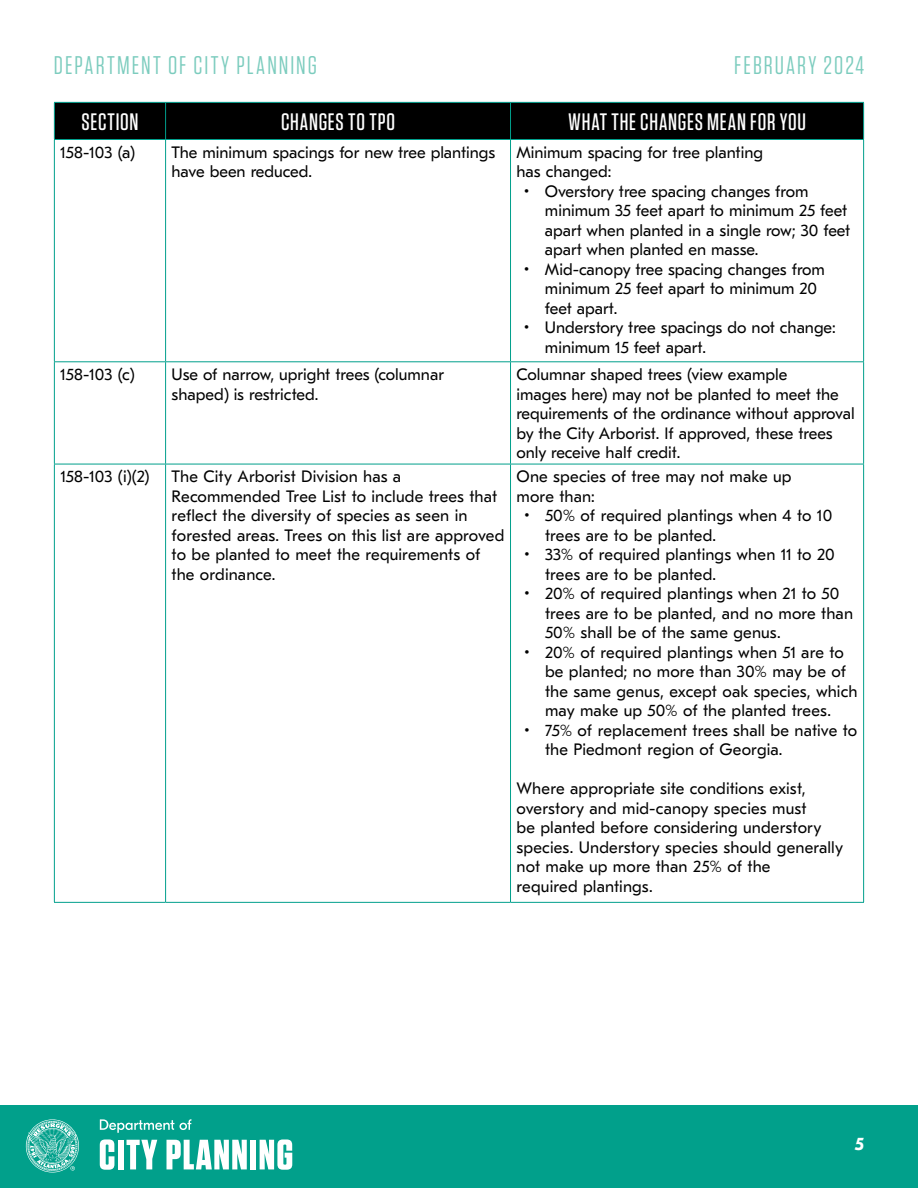
<style>
.page{position:relative;width:918px;height:1188px;background:#fff}
.page>*{position:absolute;margin:0;border:0;box-sizing:border-box;transform-origin:0 0}
.t1{font:25.5px "Tungsten";letter-spacing:.08em;color:#7cccbe}
.t2{font:500 23.7px "Tungsten";letter-spacing:.03em;color:#fff}
.t3{font:700 18px "GT Eesti Text";color:#fff}
.t4{font:16.5px/19.5px "GT Eesti Text";color:#000}
</style>
<div class="page">
<div style="left:0;top:1105px;width:918px;height:83px;background:#01a08b"></div>
<svg style="left:26px;top:1119px;width:53px;height:54px"></svg>
<svg style="left:100px;top:1139px;width:14px;height:31px"></svg>
<div style="left:118px;top:1140px;width:6px;height:29px;background:#fff"></div>
<svg style="left:127px;top:1140px;width:30px;height:29px"></svg>
<svg style="left:167px;top:1140px;width:80px;height:29px"></svg>
<div style="left:250px;top:1140px;width:6px;height:29px;background:#fff"></div>
<svg style="left:260px;top:1139px;width:32px;height:31px"></svg>
<svg style="left:100px;top:1119px;width:91px;height:14px"></svg>
<div style="left:55px;top:103px;width:808px;height:36px;background:#000"></div>
<hr style="left:54px;top:102px;width:112px;height:1px;background:#009f8c">
<hr style="left:54px;top:103px;width:1px;height:36px;background:#009f8c">
<hr style="left:166px;top:102px;width:345px;height:1px;background:#009f8c">
<hr style="left:165px;top:103px;width:1px;height:36px;background:#009f8c">
<hr style="left:511px;top:102px;width:353px;height:1px;background:#009f8c">
<hr style="left:510px;top:103px;width:1px;height:36px;background:#009f8c">
<hr style="left:863px;top:103px;width:1px;height:36px;background:#009f8c">
<hr style="left:54px;top:139px;width:112px;height:1px;background:#009f8c">
<hr style="left:54px;top:140px;width:1px;height:221px;background:#009f8c">
<hr style="left:166px;top:139px;width:345px;height:1px;background:#009f8c">
<hr style="left:165px;top:140px;width:1px;height:221px;background:#009f8c">
<hr style="left:511px;top:139px;width:353px;height:1px;background:#009f8c">
<hr style="left:510px;top:140px;width:1px;height:221px;background:#009f8c">
<hr style="left:863px;top:140px;width:1px;height:221px;background:#009f8c">
<hr style="left:54px;top:361px;width:112px;height:1px;background:#009f8c">
<hr style="left:54px;top:362px;width:1px;height:102px;background:#009f8c">
<hr style="left:166px;top:361px;width:345px;height:1px;background:#009f8c">
<hr style="left:165px;top:362px;width:1px;height:102px;background:#009f8c">
<hr style="left:511px;top:361px;width:353px;height:1px;background:#009f8c">
<hr style="left:510px;top:362px;width:1px;height:102px;background:#009f8c">
<hr style="left:863px;top:362px;width:1px;height:102px;background:#009f8c">
<hr style="left:54px;top:464px;width:112px;height:1px;background:#009f8c">
<hr style="left:54px;top:464px;width:1px;height:438px;background:#009f8c">
<hr style="left:166px;top:464px;width:345px;height:1px;background:#009f8c">
<hr style="left:165px;top:464px;width:1px;height:438px;background:#009f8c">
<hr style="left:511px;top:464px;width:353px;height:1px;background:#009f8c">
<hr style="left:510px;top:464px;width:1px;height:438px;background:#009f8c">
<hr style="left:863px;top:464px;width:1px;height:438px;background:#009f8c">
<hr style="left:54px;top:902px;width:112px;height:1px;background:#009f8c">
<hr style="left:166px;top:902px;width:345px;height:1px;background:#009f8c">
<hr style="left:511px;top:902px;width:353px;height:1px;background:#009f8c">
<h1 class="t1" style="left:54px;top:52px;width:264px">DEPARTMENT OF CITY PLANNING</h1>
<h1 class="t1" style="left:734px;top:52px;width:131px">FEBRUARY 2024</h1>
<h2 class="t2" style="left:82px;top:110px;width:58px">SECTION</h2>
<h2 class="t2" style="left:281px;top:110px;width:115px">CHANGES TO TPO</h2>
<h2 class="t2" style="left:568px;top:110px;width:239px">WHAT THE CHANGES MEAN FOR YOU</h2>
<p class="t4" style="left:60px;top:143px;width:76px">158-103 (a)</p>
<p class="t4" style="left:172px;top:143px;width:325px">The minimum spacings for new tree plantings have been reduced.</p>
<p class="t4" style="left:516px;top:143px;width:248px">Minimum spacing for tree planting has changed:</p>
<p class="t4" style="left:545px;top:182px;width:307px;text-indent:-21px">• Overstory tree spacing changes from minimum 35 feet apart to minimum 25 feet apart when planted in a single row; 30 feet apart when planted en masse.</p>
<p class="t4" style="left:545px;top:260px;width:282px;text-indent:-21px">• Mid-canopy tree spacing changes from minimum 25 feet apart to minimum 20 feet apart.</p>
<p class="t4" style="left:545px;top:318px;width:292px;text-indent:-21px">• Understory tree spacings do not change: minimum 15 feet apart.</p>
<p class="t4" style="left:60px;top:365px;width:76px">158-103 (c)</p>
<p class="t4" style="left:172px;top:365px;width:274px">Use of narrow, upright trees (columnar shaped) is restricted.</p>
<p class="t4" style="left:516px;top:365px;width:340px">Columnar shaped trees (view example<br>images here) may not be planted to meet the requirements of the ordinance without approval by the City Arborist. If approved, these trees only receive half credit.</p>
<p class="t4" style="left:60px;top:467px;width:91px">158-103 (i)(2)</p>
<p class="t4" style="left:172px;top:467px;width:334px">The City Arborist Division has a Recommended Tree List to include trees that reflect the diversity of species as seen in forested areas. Trees on this list are approved to be planted to meet the requirements of the ordinance.</p>
<p class="t4" style="left:517px;top:467px;width:277px">One species of tree may not make up more than:</p>
<p class="t4" style="left:545px;top:506px;width:289px;text-indent:-21px">• 50% of required plantings when 4 to 10 trees are to be planted.</p>
<p class="t4" style="left:545px;top:545px;width:291px;text-indent:-21px">• 33% of required plantings when 11 to 20 trees are to be planted.</p>
<p class="t4" style="left:545px;top:584px;width:310px;text-indent:-21px">• 20% of required plantings when 21 to 50 trees are to be planted, and no more than<br>50% shall be of the same genus.</p>
<p class="t4" style="left:545px;top:643px;width:314px;text-indent:-21px">• 20% of required plantings when 51 are to be planted; no more than 30% may be of the same genus, except oak species, which may make up 50% of the planted trees.</p>
<p class="t4" style="left:545px;top:721px;width:314px;text-indent:-21px">• 75% of replacement trees shall be native to the Piedmont region of Georgia.</p>
<p class="t4" style="left:517px;top:779px;width:328px">Where appropriate site conditions exist, overstory and mid-canopy species must<br>be planted before considering understory species. Understory species should generally not make up more than 25% of the<br>required plantings.</p>
<p class="t3" style="left:855px;top:1134px;width:11px">5</p>
</div>
